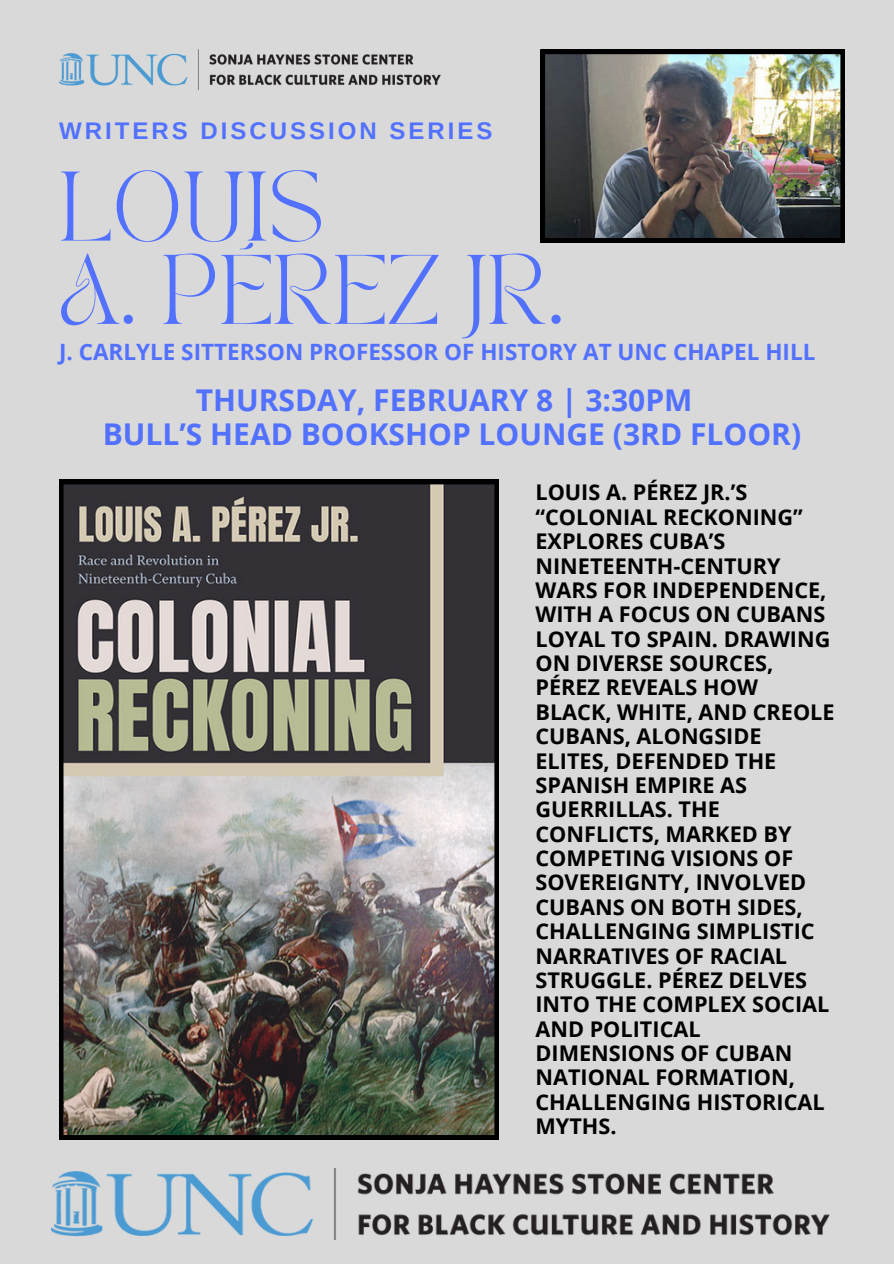
<style>
.page{position:relative;width:894px;height:1264px;background:#fff}
.page>*{position:absolute;margin:0;border:0;box-sizing:border-box;transform-origin:0 0}
.t1{font:69px "TAN PEARL Regular";color:#5271ff}
.t2{font:700 30px "Open Sans";color:#5271ff}
.t3{font:700 24px "Arimo";letter-spacing:.125em;color:#5271ff}
.t4{font:700 22.5px "Open Sans";color:#5271ff}
.t5{font:700 21.6px/24.3px "Open Sans";color:#000}
</style>
<div class="page">
<div style="left:0;top:0;width:893px;height:1263px;background:#d9d9d9"></div>
<img style="left:540px;top:50px;width:304px;height:192px">
<img style="left:59px;top:480px;width:440px;height:659px">
<img style="left:59px;top:50px;width:381px;height:39px">
<img style="left:51px;top:1168px;width:778px;height:70px">
<p class="t3" style="left:59px;top:117px;width:435px">WRITERS DISCUSSION SERIES</p>
<p class="t1" style="left:59px;top:170px;width:267px">LOUIS</p>
<p class="t1" style="left:59px;top:253px;width:507px">A. PÉREZ JR.</p>
<p class="t4" style="left:59px;top:336px;width:757px">J. CARLYLE SITTERSON PROFESSOR OF HISTORY AT UNC CHAPEL HILL</p>
<p class="t2" style="left:196px;top:379px;width:498px">THURSDAY, FEBRUARY 8 | 3:30PM</p>
<p class="t2" style="left:103px;top:413px;width:699px">BULL’S HEAD BOOKSHOP LOUNGE (3RD FLOOR)</p>
<p class="t5" style="left:535px;top:480px;width:300px">LOUIS A. PÉREZ JR.’S “COLONIAL RECKONING”<br>EXPLORES CUBA’S<br>NINETEENTH-CENTURY<br>WARS FOR INDEPENDENCE,<br>WITH A FOCUS ON CUBANS<br>LOYAL TO SPAIN. DRAWING<br>ON DIVERSE SOURCES,<br>PÉREZ REVEALS HOW<br>BLACK, WHITE, AND CREOLE<br>CUBANS, ALONGSIDE<br>ELITES, DEFENDED THE<br>SPANISH EMPIRE AS<br>GUERRILLAS. THE<br>CONFLICTS, MARKED BY<br>COMPETING VISIONS OF<br>SOVEREIGNTY, INVOLVED<br>CUBANS ON BOTH SIDES,<br>CHALLENGING SIMPLISTIC<br>NARRATIVES OF RACIAL<br>STRUGGLE. PÉREZ DELVES<br>INTO THE COMPLEX SOCIAL<br>AND POLITICAL<br>DIMENSIONS OF CUBAN<br>NATIONAL FORMATION,<br>CHALLENGING HISTORICAL<br>MYTHS.</p>
</div>
